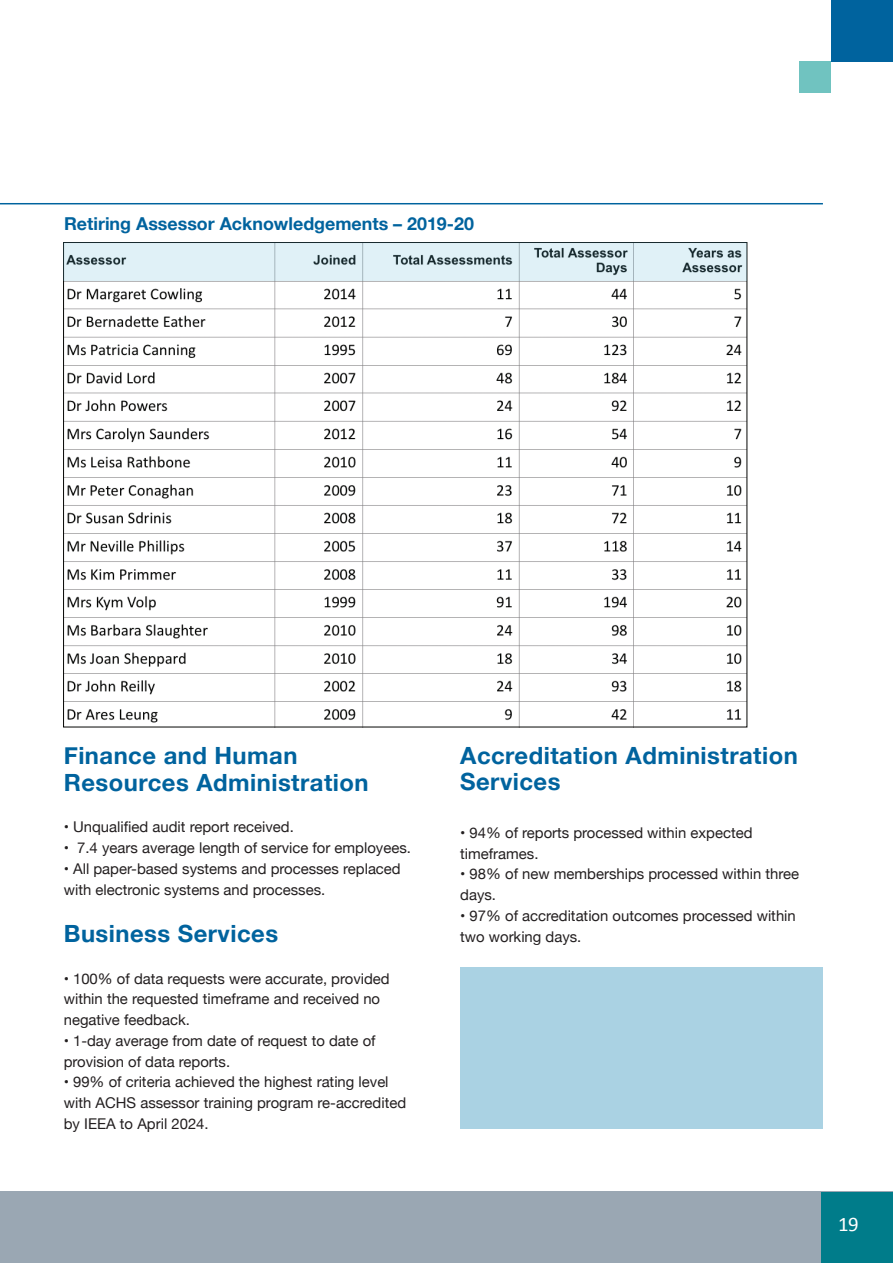
<style>
.page{position:relative;width:893px;height:1263px;background:#fff}
.page>*{position:absolute;margin:0;border:0;box-sizing:border-box;transform-origin:0 0}
.t1{font:700 23.7px/26.7px "Helvetica Neue";letter-spacing:.02em;color:#00639e}
.t2{font:20.7px "Calibri";color:#fff}
.t3{font:700 17.85px "Helvetica Neue";color:#00639e}
.t4{font:14.85px/20.7px "Helvetica Neue";color:#231f20}
</style>
<div class="page">
<div style="left:1px;top:1192px;width:892px;height:71px;background:#9aa7b3"></div>
<div style="left:822px;top:1192px;width:71px;height:71px;background:#007c8a"></div>
<div style="left:831px;top:0;width:62px;height:61px;background:#00639e"></div>
<div style="left:799px;top:61px;width:32px;height:32px;background:#70c3c0"></div>
<hr style="left:1px;top:203px;width:822px;height:1px;background:#00639e">
<div style="left:460px;top:967px;width:363px;height:162px;background:#aad2e3"></div>
<img style="left:65px;top:281px;width:680px;height:444px">
<svg style="left:63px;top:242px;width:684px;height:39px;background:#cadbe1"></svg>
<p class="t3" style="left:64px;top:210px;width:411px">Retiring Assessor Acknowledgements – 2019-20</p>
<p class="t1" style="left:64px;top:743px;width:306px">Finance and Human<br>Resources Administration</p>
<p class="t4" style="left:64px;top:818px;width:232px">• Unqualified audit report received.</p>
<p class="t4" style="left:64px;top:838px;width:349px">• 7.4 years average length of service for employees.</p>
<p class="t4" style="left:64px;top:859px;width:338px">• All paper-based systems and processes replaced with electronic systems and processes.</p>
<p class="t1" style="left:64px;top:921px;width:216px">Business Services</p>
<p class="t4" style="left:64px;top:969px;width:327px">• 100% of data requests were accurate, provided within the requested timeframe and received no negative feedback.</p>
<p class="t4" style="left:64px;top:1031px;width:313px">• 1-day average from date of request to date of provision of data reports.</p>
<p class="t4" style="left:64px;top:1073px;width:344px">• 99% of criteria achieved the highest rating level with ACHS assessor training program re-accredited by IEEA to April 2024.</p>
<p class="t1" style="left:460px;top:742px;width:339px">Accreditation Administration<br>Services</p>
<p class="t4" style="left:460px;top:823px;width:294px">• 94% of reports processed within expected timeframes.</p>
<p class="t4" style="left:460px;top:864px;width:340px">• 98% of new memberships processed within three days.</p>
<p class="t4" style="left:460px;top:906px;width:337px">• 97% of accreditation outcomes processed within two working days.</p>
<p class="t2" style="left:838px;top:1209px;width:22px">19</p>
</div>
